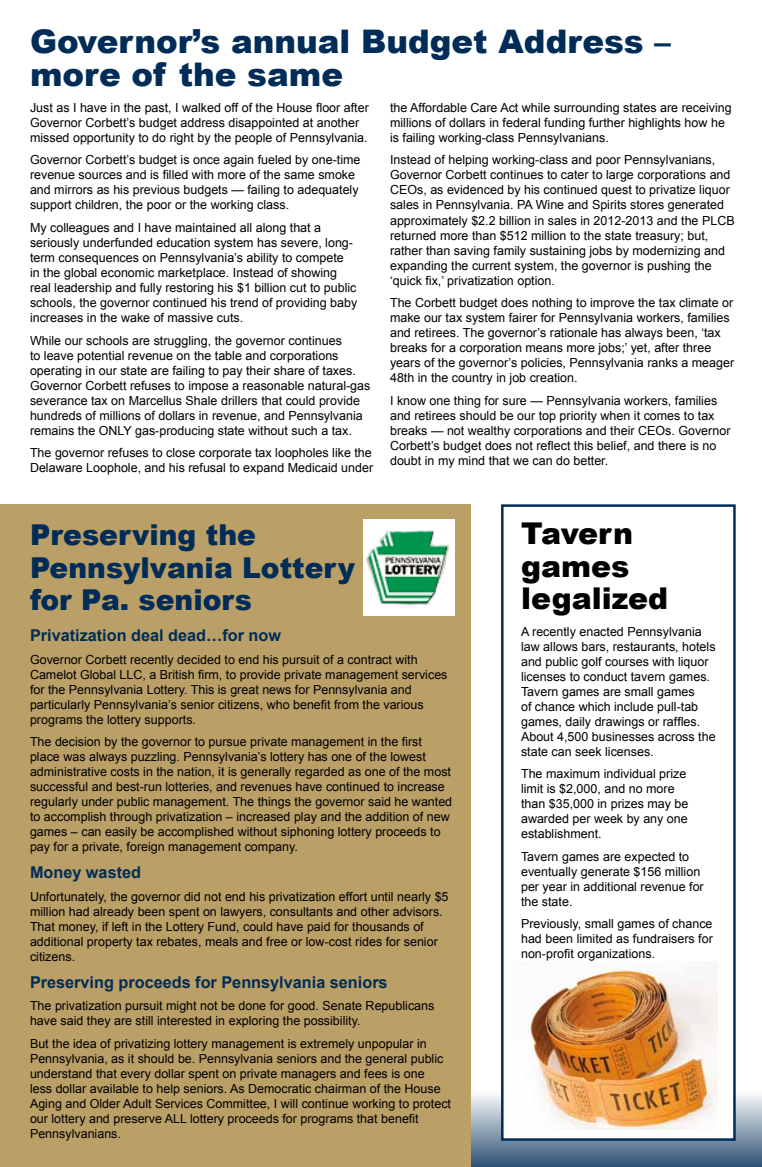
<style>
.page{position:relative;width:762px;height:1167px;background:#fff}
.page>*{position:absolute;margin:0;border:0;box-sizing:border-box;transform-origin:0 0}
.t1{font:900 32.5px/32.5px "Arial";color:#002c57}
.t2{font:900 30px/32.5px "Arial";color:#000001}
.t3{font:900 28.75px/32.5px "Arial";color:#002c57}
.t4{font:700 16.25px "Arial";color:#002c57}
.t5{font:12.5px/15px "Arial";color:#000001}
</style>
<div class="page">
<div style="left:252px;top:1091px;width:510px;height:75px;background:linear-gradient(to bottom,#fdfbf8,#315476)"></div>
<div style="left:0;top:504px;width:470px;height:662px;background:#ba9f67"></div>
<div style="left:501px;top:504px;width:235px;height:636px;background:#fff;border:2px solid #002c57"></div>
<img style="left:525px;top:963px;width:192px;height:166px">
<img style="left:363px;top:519px;width:91px;height:96px">
<h1 class="t1" style="left:30px;top:24px;width:642px">Governor’s annual Budget Address – more of the same</h1>
<p class="t5" style="left:30px;top:100px;width:340px">Just as I have in the past, I walked off of the House floor after<br>Governor Corbett’s budget address disappointed at another missed opportunity to do right by the people of Pennsylvania.</p>
<p class="t5" style="left:30px;top:153px;width:332px">Governor Corbett’s budget is once again fueled by one-time revenue sources and is filled with more of the same smoke and mirrors as his previous budgets — failing to adequately support children, the poor or the working class.</p>
<p class="t5" style="left:30px;top:220px;width:329px">My colleagues and I have maintained all along that a seriously underfunded education system has severe, long&shy;term consequences on Pennsylvania’s ability to compete<br>in the global economic marketplace. Instead of showing real leadership and fully restoring his $1 billion cut to public schools, the governor continued his trend of providing baby increases in the wake of massive cuts.</p>
<p class="t5" style="left:30px;top:333px;width:342px">While our schools are struggling, the governor continues<br>to leave potential revenue on the table and corporations operating in our state are failing to pay their share of taxes.<br>Governor Corbett refuses to impose a reasonable natural-gas severance tax on Marcellus Shale drillers that could provide hundreds of millions of dollars in revenue, and Pennsylvania remains the ONLY gas-producing state without such a tax.</p>
<p class="t5" style="left:30px;top:445px;width:345px">The governor refuses to close corporate tax loopholes like the<br>Delaware Loophole, and his refusal to expand Medicaid under</p>
<p class="t5" style="left:390px;top:100px;width:343px">the Affordable Care Act while surrounding states are receiving millions of dollars in federal funding further highlights how he is failing working-class Pennsylvanians.</p>
<p class="t5" style="left:390px;top:153px;width:346px">Instead of helping working-class and poor Pennsylvanians, Governor Corbett continues to cater to large corporations and CEOs, as evidenced by his continued quest to privatize liquor sales in Pennsylvania. PA Wine and Spirits stores generated approximately $2.2 billion in sales in 2012-2013 and the PLCB returned more than $512 million to the state treasury; but, rather than saving family sustaining jobs by modernizing and expanding the current system, the governor is pushing the ‘quick fix,’ privatization option.</p>
<p class="t5" style="left:390px;top:295px;width:346px">The Corbett budget does nothing to improve the tax climate or make our tax system fairer for Pennsylvania workers, families and retirees. The governor’s rationale has always been, ‘tax breaks for a corporation means more jobs;’ yet, after three years of the governor’s policies, Pennsylvania ranks a meager 48th in the country in job creation.</p>
<p class="t5" style="left:390px;top:393px;width:342px">I know one thing for sure — Pennsylvania workers, families and retirees should be our top priority when it comes to tax breaks — not wealthy corporations and their CEOs. Governor Corbett’s budget does not reflect this belief, and there is no doubt in my mind that we can do better.</p>
<h3 class="t3" style="left:30px;top:517px;width:326px">Preserving the<br>Pennsylvania Lottery for Pa. seniors</h3>
<h3 class="t4" style="left:30px;top:624px;width:253px">Privatization deal dead…for now</h3>
<p class="t5" style="left:30px;top:651px;width:419px">Governor Corbett recently decided to end his pursuit of a contract with Camelot Global LLC, a British firm, to provide private management services for the Pennsylvania Lottery. This is great news for Pennsylvania and particularly Pennsylvania’s senior citizens, who benefit from the various programs the lottery supports.</p>
<p class="t5" style="left:30px;top:734px;width:424px">The decision by the governor to pursue private management in the first place was always puzzling. Pennsylvania’s lottery has one of the lowest administrative costs in the nation, it is generally regarded as one of the most successful and best-run lotteries, and revenues have continued to increase regularly under public management. The things the governor said he wanted to accomplish through privatization – increased play and the addition of new games – can easily be accomplished without siphoning lottery proceeds to pay for a private, foreign management company.</p>
<h3 class="t4" style="left:30px;top:861px;width:113px">Money wasted</h3>
<p class="t5" style="left:30px;top:888px;width:420px">Unfortunately, the governor did not end his privatization effort until nearly $5 million had already been spent on lawyers, consultants and other advisors.<br>That money, if left in the Lottery Fund, could have paid for thousands of additional property tax rebates, meals and free or low-cost rides for senior citizens.</p>
<h3 class="t4" style="left:30px;top:971px;width:359px">Preserving proceeds for Pennsylvania seniors</h3>
<p class="t5" style="left:30px;top:998px;width:406px">The privatization pursuit might not be done for good. Senate Republicans have said they are still interested in exploring the possibility.</p>
<p class="t5" style="left:30px;top:1035px;width:423px">But the idea of privatizing lottery management is extremely unpopular in Pennsylvania, as it should be. Pennsylvania seniors and the general public understand that every dollar spent on private managers and fees is one<br>less dollar available to help seniors. As Democratic chairman of the House Aging and Older Adult Services Committee, I will continue working to protect our lottery and preserve ALL lottery proceeds for programs that benefit Pennsylvanians.</p>
<h2 class="t2" style="left:521px;top:516px;width:149px">Tavern games legalized</h2>
<p class="t5" style="left:521px;top:623px;width:196px">A recently enacted Pennsylvania law allows bars, restaurants, hotels and public golf courses with liquor licenses to conduct tavern games.<br>Tavern games are small games<br>of chance which include pull-tab games, daily drawings or raffles.<br>About 4,500 businesses across the state can seek licenses.</p>
<p class="t5" style="left:521px;top:766px;width:169px">The maximum individual prize limit is $2,000, and no more than $35,000 in prizes may be awarded per week by any one establishment.</p>
<p class="t5" style="left:521px;top:848px;width:184px">Tavern games are expected to eventually generate $156 million per year in additional revenue for the state.</p>
<p class="t5" style="left:521px;top:916px;width:193px;text-align:justify">Previously, small games of chance had been limited as fundraisers for non-profit organizations.</p>
</div>
